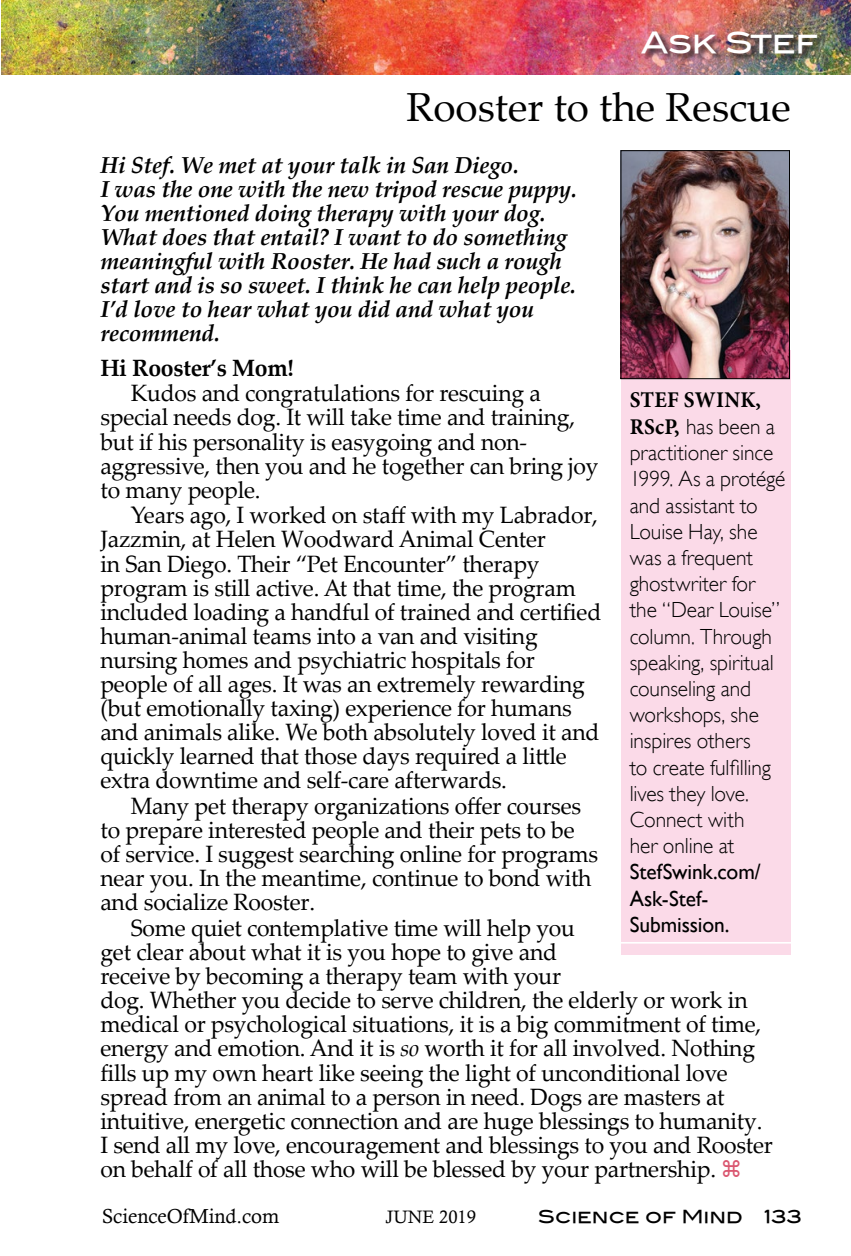
<style>
.page{position:relative;width:851px;height:1256px;background:#fff}
.page>*{position:absolute;margin:0;border:0;box-sizing:border-box;transform-origin:0 0}
.t1{font:40.5px "Palatino Linotype";color:#000}
.t2{font:29.25px "Blair Md ITCTT Medium";letter-spacing:-.01em;color:#fff}
.t3{font:23.62px/24.1px "Palatino Linotype";letter-spacing:-.01em;color:#000}
.t4{font:italic 700 23.62px/24.1px "Palatino";letter-spacing:-.01em;color:#000}
.t5{font:700 23.62px "Palatino";letter-spacing:-.01em;color:#000}
.t6{font:700 22.5px "Minion Pro";letter-spacing:.01em;color:#000;scale:.95 1}
.t7{font:300 21.82px/26.1px "Gill Sans";color:#000}
.t8{font:21.82px/26.1px "Gill Sans";letter-spacing:-.005em;color:#000}
.t9{font:20.25px "Calisto";color:#000}
.t10{font:18px "Blair Md ITCTT Medium";color:#000}
.t11{font:18px "Calisto";color:#000}
.s1{font-style:italic}
.s2{font-family:"Minion Pro";font-weight:700;font-size:22.5px}
</style>
<div class="page">
<img style="left:1px;top:0;width:849px;height:74px">
<div style="left:620px;top:350px;width:170px;height:604px;background:#fbdae8"></div>
<div style="left:640px;top:30px;width:186px;height:32px;background:#000;opacity:.78"></div>
<hr style="left:609px;top:942px;width:195px;height:1px;background:#fff">
<img style="left:622px;top:152px;width:165px;height:225px">
<div style="left:620px;top:150px;width:169px;height:229px;border:1px solid #000"></div>
<p class="t2" style="left:640px;top:25px;width:179px">Ask Stef</p>
<h1 class="t1" style="left:406px;top:79px;width:386px">Rooster to the Rescue</h1>
<p class="t4" style="left:100px;top:153px;width:478px">Hi Stef. We met at your talk in San Diego.<br>I was the one with the new tripod rescue puppy.<br>You mentioned doing therapy with your dog.<br>What does that entail? I want to do something meaningful with Rooster. He had such a rough start and is so sweet. I think he can help people.<br>I’d love to hear what you did and what you recommend.</p>
<p class="t5" style="left:100px;top:354px;width:195px">Hi Rooster’s Mom!</p>
<p class="t3" style="left:100px;top:380px;width:499px;text-indent:30px">Kudos and congratulations for rescuing a special needs dog. It will take time and training, but if his personality is easygoing and non&shy;aggressive, then you and he together can bring joy to many people.</p>
<p class="t3" style="left:100px;top:502px;width:502px;text-indent:30px">Years ago, I worked on staff with my Labrador, Jazzmin, at Helen Woodward Animal Center<br>in San Diego. Their “Pet Encounter” therapy program is still active. At that time, the program included loading a handful of trained and certified human-animal teams into a van and visiting nursing homes and psychiatric hospitals for people of all ages. It was an extremely rewarding (but emotionally taxing) experience for humans and animals alike. We both absolutely loved it and quickly learned that those days required a little extra downtime and self-care afterwards.</p>
<p class="t3" style="left:100px;top:793px;width:499px;text-indent:30px">Many pet therapy organizations offer courses to prepare interested people and their pets to be of service. I suggest searching online for programs near you. In the meantime, continue to bond with and socialize Rooster.</p>
<p class="t3" style="left:100px;top:915px;width:674px;text-indent:30px">Some quiet contemplative time will help you<br>get clear about what it is you hope to give and<br>receive by becoming a therapy team with your<br>dog. Whether you decide to serve children, the elderly or work in medical or psychological situations, it is a big commitment of time, energy and emotion. And it is <span class="s1">so</span> worth it for all involved. Nothing fills up my own heart like seeing the light of unconditional love spread from an animal to a person in need. Dogs are masters at intuitive, energetic connection and are huge blessings to humanity.<br>I send all my love, encouragement and blessings to you and Rooster on behalf of all those who will be blessed by your partnership.</p>
<p class="t6" style="left:629px;top:384px;width:140px">STEF SWINK,</p>
<p class="t7" style="left:629px;top:414px;width:157px"><span class="s2">RScP,</span> has been a practitioner since<br>1999. As a protégé and assistant to<br>Louise Hay, she was a frequent ghostwriter for the “Dear Louise” column. Through speaking, spiritual counseling and workshops, she inspires others<br>to create fulfilling lives they love.<br>Connect with<br>her online at</p>
<p class="t8" style="left:629px;top:858px;width:133px">StefSwink.com/<br>Ask-Stef-<br>Submission.</p>
<p class="t9" style="left:102px;top:1204px;width:179px">ScienceOfMind.com</p>
<p class="t11" style="left:385px;top:1206px;width:92px">JUNE 2019</p>
<p class="t10" style="left:538px;top:1205px;width:265px">Science of Mind 133</p>
</div>
